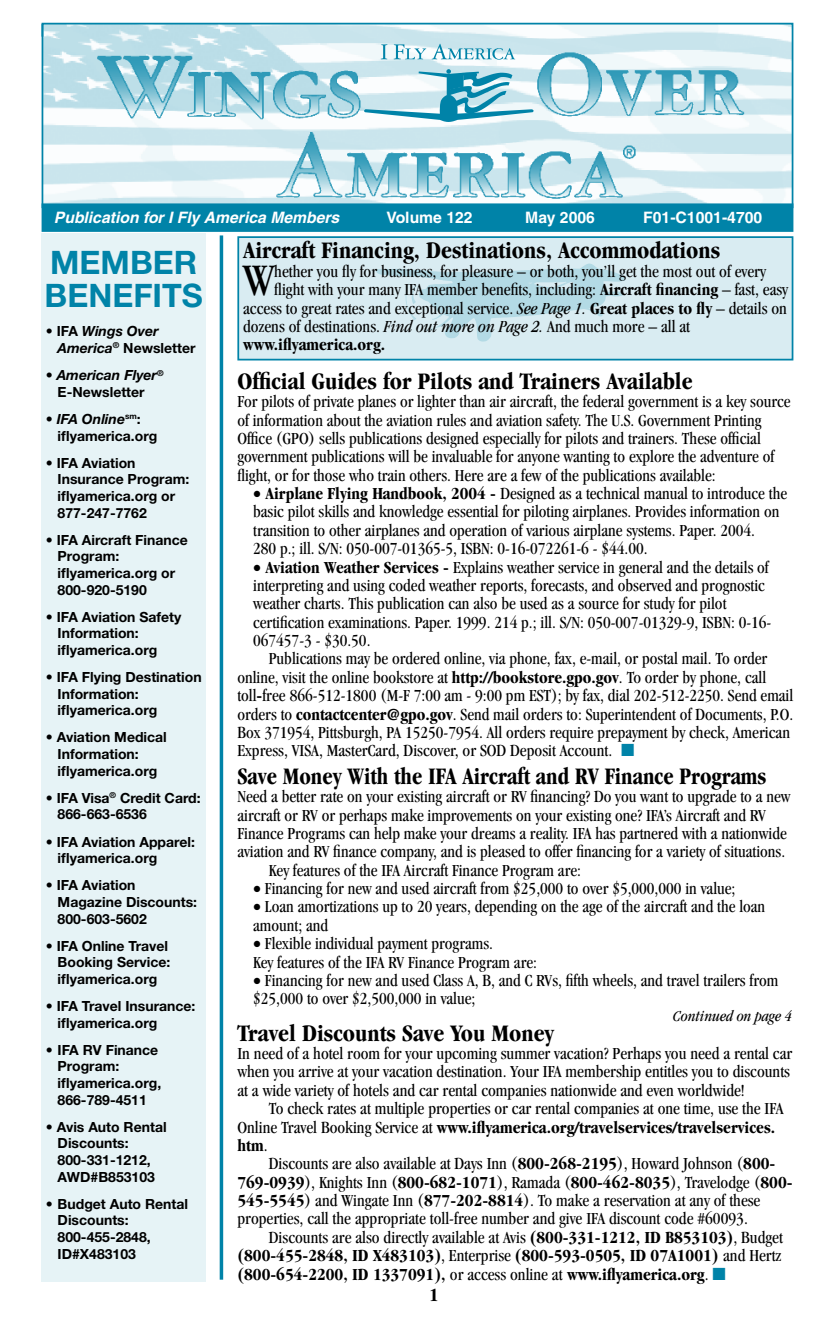
<style>
.page{position:relative;width:835px;height:1323px;background:#fff}
.page>*{position:absolute;margin:0;border:0;box-sizing:border-box;transform-origin:0 0}
.t1{font:condensed 46.73px "Garamond";color:#000}
.t2{font:700 32.38px/33.8px "Helvetica Neue";color:#0083a8}
.t3{font:700 condensed 24.5px "Garamond";color:#000}
.t4{font:700 condensed 24.5px "Garamond";color:#000;scale:.94 1}
.t5{font:700 condensed 19.25px "Garamond";color:#000}
.t6{font:condensed 17.5px/18.4px "Garamond";color:#000}
.t7{font:700 condensed 17.5px/18.4px "Garamond";color:#000;text-align:justify}
.t8{font:italic 700 15.75px "Helvetica";color:#fff}
.t9{font:700 15.75px "Helvetica";color:#fff}
.t10{font:italic condensed 15.75px "Garamond";color:#000}
.t11{font:700 14px/16.6px "Helvetica Neue";color:#000}
.t12{font:italic 700 14px/16.6px "Helvetica Neue";color:#000}
.s1{font-style:normal}
.s2{font-style:italic}
.s3{font-weight:700}
.s4{color:#0083a8}
.s5{font-weight:400}
</style>
<div class="page">
<div style="left:238px;top:237px;width:554px;height:123px;background:#d9ecf2"></div>
<div style="left:237px;top:236px;width:556px;height:124px;border:2px solid #0083a8"></div>
<svg style="left:376px;top:264px;width:249px;height:78px"></svg>
<img style="left:45px;top:26px;width:745px;height:177px">
<div style="left:42px;top:23px;width:751px;height:185px;border:2px solid #0083a8"></div>
<svg style="left:42px;top:24px;width:1px;height:13px"></svg>
<div style="left:42px;top:204px;width:750px;height:27px;background:#0083a8"></div>
<div style="left:42px;top:203px;width:751px;height:29px;border:2px solid #0083a8"></div>
<div style="left:42px;top:233px;width:164px;height:1048px;background:#e6f3f6"></div>
<svg style="left:364px;top:69px;width:169px;height:53px"></svg>
<svg style="left:381px;top:44px;width:6px;height:15px"></svg>
<svg style="left:394px;top:44px;width:121px;height:16px"></svg>
<hr style="left:220px;top:235px;width:3px;height:1045px;background:#0083a8">
<p class="t8" style="left:54px;top:208px;width:287px">Publication for I Fly America Members</p>
<p class="t9" style="left:386px;top:208px;width:88px">Volume 122</p>
<p class="t9" style="left:525px;top:208px;width:71px">May 2006</p>
<p class="t9" style="left:643px;top:208px;width:121px">F01-C1001-4700</p>
<h2 class="t2" style="left:45px;top:244px;width:160px">Member<br>Benefits</h2>
<p class="t12" style="left:58px;top:323px;width:139px;text-indent:-12px"><span class="s1">• IFA</span> Wings Over<br>America<sup>®</sup> <span class="s1">Newsletter</span></p>
<p class="t11" style="left:46px;top:367px;width:119px;text-align:center">• <span class="s2">American Flyer</span><sup>®<br></sup>E-Newsletter</p>
<p class="t11" style="left:58px;top:410px;width:101px;text-indent:-12px">• <span class="s2">IFA Online</span><sup>sm</sup>: iflyamerica.org</p>
<p class="t11" style="left:58px;top:454px;width:133px;text-indent:-12px">• IFA Aviation<br>Insurance Program: iflyamerica.org or<br>877-247-7762</p>
<p class="t11" style="left:58px;top:531px;width:132px;text-indent:-12px">• IFA Aircraft Finance<br>Program: iflyamerica.org or<br>800-920-5190</p>
<p class="t11" style="left:58px;top:608px;width:125px;text-indent:-12px">• IFA Aviation Safety<br>Information: iflyamerica.org</p>
<p class="t11" style="left:58px;top:668px;width:145px;text-indent:-12px">• IFA Flying Destination<br>Information: iflyamerica.org</p>
<p class="t11" style="left:58px;top:729px;width:111px;text-indent:-12px">• Aviation Medical<br>Information: iflyamerica.org</p>
<p class="t11" style="left:58px;top:789px;width:145px;text-indent:-12px">• IFA Visa<sup>®</sup> Credit Card:<br>866-663-6536</p>
<p class="t11" style="left:58px;top:833px;width:139px;text-indent:-12px">• IFA Aviation Apparel: iflyamerica.org</p>
<p class="t11" style="left:58px;top:877px;width:141px;text-indent:-12px">• IFA Aviation<br>Magazine Discounts:<br>800-603-5602</p>
<p class="t11" style="left:58px;top:937px;width:114px;text-indent:-12px">• IFA Online Travel<br>Booking Service: iflyamerica.org</p>
<p class="t11" style="left:58px;top:997px;width:139px;text-indent:-12px">• IFA Travel Insurance: iflyamerica.org</p>
<p class="t11" style="left:58px;top:1041px;width:105px;text-indent:-12px">• IFA RV Finance<br>Program: iflyamerica.org,<br>866-789-4511</p>
<p class="t11" style="left:58px;top:1118px;width:111px;text-indent:-12px">• Avis Auto Rental<br>Discounts:<br>800-331-1212,<br>AWD#B853103</p>
<p class="t11" style="left:58px;top:1195px;width:132px;text-indent:-12px">• Budget Auto Rental<br>Discounts:<br>800-455-2848,<br>ID#X483103</p>
<h3 class="t3" style="left:243px;top:237px;width:479px">Aircraft Financing, Destinations, Accommodations</h3>
<h1 class="t1" style="left:243px;top:254px;width:33px">W</h1>
<p class="t6" style="left:274px;top:262px;width:493px">hether you fly for business, for pleasure – or both, you’ll get the most out of every</p>
<p class="t6" style="left:274px;top:280px;width:515px">flight with your many IFA member benefits, including: <span class="s3">Aircraft financing</span> – fast, easy</p>
<p class="t6" style="left:243px;top:299px;width:545px">access to great rates and exceptional service. <span class="s2">See Page 1.</span> <span class="s3">Great places to fly</span> – details on</p>
<p class="t6" style="left:243px;top:317px;width:448px">dozens of destinations. <span class="s2">Find out more on Page 2.</span> And much more – all at</p>
<p class="t7" style="left:243px;top:335px;width:144px">www.iflyamerica.org.</p>
<h3 class="t3" style="left:237px;top:367px;width:457px">Official Guides for Pilots and Trainers Available</h3>
<p class="t6" style="left:237px;top:392px;width:555px">For pilots of private planes or lighter than air aircraft, the federal government is a key source of information about the aviation rules and aviation safety. The U.S. Government Printing Office (GPO) sells publications designed especially for pilots and trainers. These official government publications will be invaluable for anyone wanting to explore the adventure of flight, or for those who train others. Here are a few of the publications available:</p>
<p class="t6" style="left:253px;top:484px;width:535px">• <span class="s3">Airplane Flying Handbook, 2004 -</span> Designed as a technical manual to introduce the basic pilot skills and knowledge essential for piloting airplanes. Provides information on transition to other airplanes and operation of various airplane systems. Paper. 2004.<br>280 p.; ill. S/N: 050-007-01365-5, ISBN: 0-16-072261-6 - $44.00.</p>
<p class="t6" style="left:253px;top:558px;width:520px">• <span class="s3">Aviation Weather Services -</span> Explains weather service in general and the details of interpreting and using coded weather reports, forecasts, and observed and prognostic weather charts. This publication can also be used as a source for study for pilot certification examinations. Paper. 1999. 214 p.; ill. S/N: 050-007-01329-9, ISBN: 0-16- 067457-3 - $30.50.</p>
<p class="t6" style="left:237px;top:650px;width:557px;text-indent:32px">Publications may be ordered online, via phone, fax, e-mail, or postal mail. To order online, visit the online bookstore at <span class="s3">http://bookstore.gpo.gov</span>. To order by phone, call toll<span class="s3">-</span>free 866-512-1800 (M-F 7:00 am - 9:00 pm EST); by fax, dial 202-512-2250. Send email orders to <span class="s3">contactcenter@gpo.gov</span>. Send mail orders to: Superintendent of Documents, P.O.<br>Box 371954, Pittsburgh, PA 15250-7954. All orders require prepayment by check, American Express, VISA, MasterCard, Discover, or SOD Deposit Account. <span class="s4">■</span></p>
<h3 class="t4" style="left:237px;top:762px;width:564px">Save Money With the IFA Aircraft and RV Finance Programs</h3>
<p class="t6" style="left:237px;top:787px;width:554px">Need a better rate on your existing aircraft or RV financing? Do you want to upgrade to a new</p>
<p class="t6" style="left:237px;top:806px;width:530px">aircraft or RV or perhaps make improvements on your existing one? IFA’s Aircraft and RV</p>
<p class="t6" style="left:237px;top:824px;width:551px">Finance Programs can help make your dreams a reality. IFA has partnered with a nationwide</p>
<p class="t6" style="left:237px;top:842px;width:549px">aviation and RV finance company, and is pleased to offer financing for a variety of situations.</p>
<p class="t6" style="left:269px;top:861px;width:314px">Key features of the IFA Aircraft Finance Program are:</p>
<p class="t6" style="left:253px;top:879px;width:484px">• Financing for new and used aircraft from $25,000 to over $5,000,000 in value;</p>
<p class="t6" style="left:253px;top:898px;width:513px">• Loan amortizations up to 20 years, depending on the age of the aircraft and the loan amount; and</p>
<p class="t6" style="left:253px;top:934px;width:285px">• Flexible individual payment programs.<br>Key features of the IFA RV Finance Program are:</p>
<p class="t6" style="left:253px;top:971px;width:527px">• Financing for new and used Class A, B, and C RVs, fifth wheels, and travel trailers from $25,000 to over $2,500,000 in value;</p>
<p class="t10" style="left:673px;top:1007px;width:120px">Continued on page 4</p>
<h3 class="t3" style="left:237px;top:1019px;width:318px">Travel Discounts Save You Money</h3>
<p class="t6" style="left:237px;top:1044px;width:556px">In need of a hotel room for your upcoming summer vacation? Perhaps you need a rental car when you arrive at your vacation destination. Your IFA membership entitles you to discounts at a wide variety of hotels and car rental companies nationwide and even worldwide!</p>
<p class="t6" style="left:237px;top:1099px;width:547px;text-indent:32px">To check rates at multiple properties or car rental companies at one time, use the IFA<br>Online Travel Booking Service at <span class="s3">www.iflyamerica.org/travelservices/travelservices. htm</span>.</p>
<p class="t6" style="left:237px;top:1154px;width:557px;text-indent:32px">Discounts are also available at Days Inn (<span class="s3">800-268-2195</span>), Howard Johnson (<span class="s3">800- 769-0939</span>), Knights Inn (<span class="s3">800-682-1071</span>), Ramada (<span class="s3">800-462-8035</span>), Travelodge (<span class="s3">800- 545-5545</span>) and Wingate Inn (<span class="s3">877-202-8814</span>). To make a reservation at any of these properties, call the appropriate toll-free number and give IFA discount code #60093.</p>
<p class="t7" style="left:237px;top:1228px;width:547px;text-indent:32px"><span class="s5">Discounts are also directly available at Avis</span> (800-331-1212, ID B853103)<span class="s5">, Budget </span>(800-455-2848, ID X483103)<span class="s5">, Enterprise</span> (800-593-0505, ID 07A1001) <span class="s5">and Hertz </span>(800-654-2200, ID 1337091), <span class="s5">or access online at</span> www.iflyamerica.org<span class="s5">.</span> <span class="s4">■</span></p>
<p class="t5" style="left:429px;top:1284px;width:11px">1</p>
</div>
